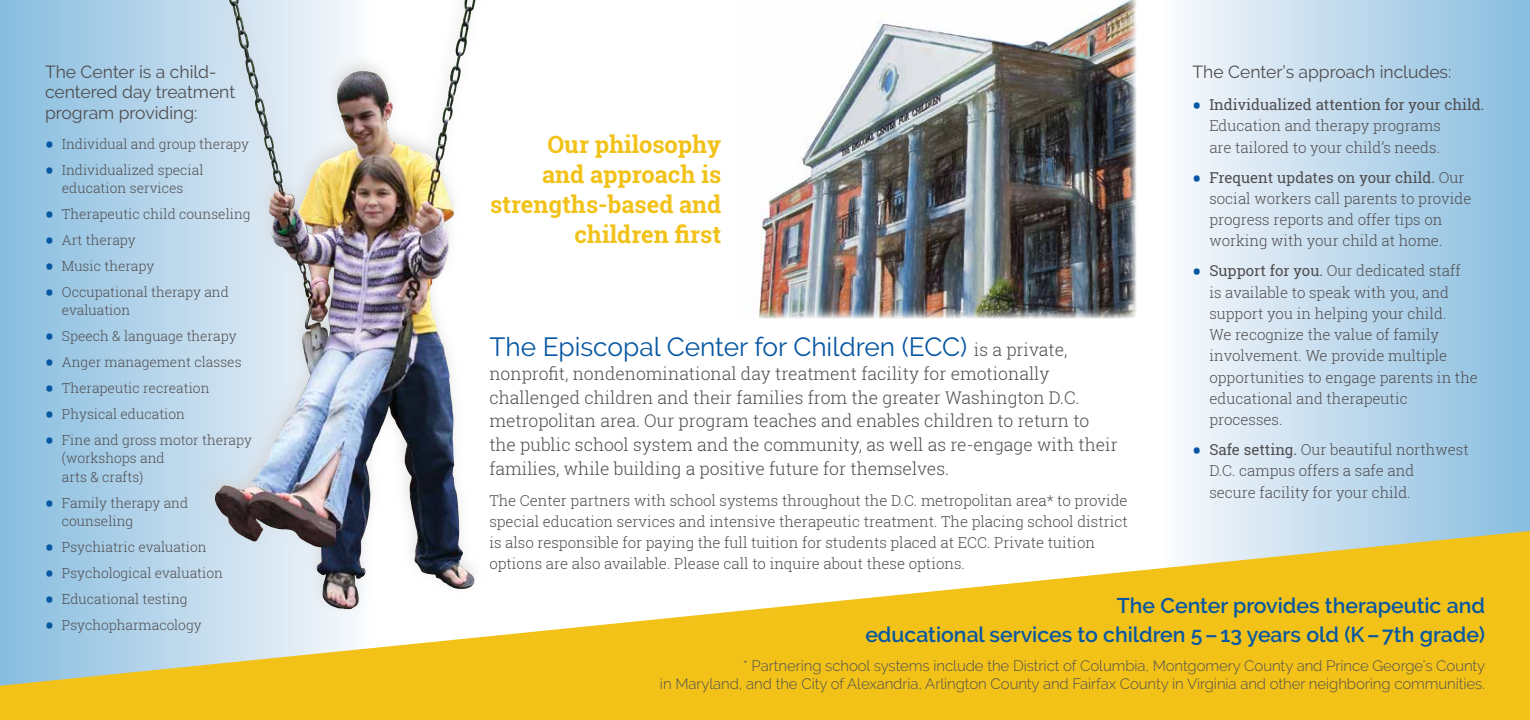
<style>
.page{position:relative;width:1530px;height:720px;background:#fff}
.page>*{position:absolute;margin:0;border:0;box-sizing:border-box;transform-origin:0 0}
.t1{font:26.25px "Raleway";color:#0857a2}
.t2{font:700 23.75px/30px "Roboto Slab";color:#f2c219;text-align:right}
.t3{font:600 21.25px/28.8px "Raleway";color:#0857a2;text-align:right}
.t4{font:300 17.5px/23.8px "Roboto Slab";color:#504e50}
.t5{font:17.5px/20.6px "Raleway";color:#504e50}
.t6{font:300 15px/21.2px "Roboto Slab";color:#504e50}
.t7{font:300 15px/17.5px "Raleway";letter-spacing:-.005em;color:#504e50;text-align:right}
.t8{font:300 13.75px/18.5px "Roboto Slab";color:#504e50}
.s1{font-weight:700;font-size:23.75px;color:#0857a2}
.s2{font-family:"Roboto Slab";font-weight:300;font-size:17.5px;color:#504e50}
.s3{font-weight:400}
</style>
<div class="page">
<svg style="left:0;top:0;width:201px;height:531px;background:#a5cce6"></svg>
<div style="left:1159px;top:0;width:371px;height:686px;background:linear-gradient(to right,#fcfbfd,#87bcdf)"></div>
<svg style="left:0;top:531px;width:1530px;height:189px;fill:#f2c219"></svg>
<img style="left:758px;top:0;width:378px;height:318px">
<div style="left:201px;top:0;width:285px;height:616px;background:#d4d4d3;opacity:.75"></div>
<img style="left:436px;top:0;width:37px;height:162px">
<p class="t5" style="left:45px;top:61px;width:192px">The Center is a child&shy;centered day treatment program providing:</p>
<p class="t8" style="left:45px;top:134px;width:206px"><span class="s1">•</span> Individual and group therapy</p>
<p class="t8" style="left:45px;top:160px;width:160px;text-align:center"><span class="s1">•</span> Individualized special education services</p>
<p class="t8" style="left:45px;top:204px;width:207px"><span class="s1">•</span> Therapeutic child counseling</p>
<p class="t8" style="left:45px;top:230px;width:92px"><span class="s1">•</span> Art therapy</p>
<p class="t8" style="left:45px;top:256px;width:111px"><span class="s1">•</span> Music therapy</p>
<p class="t8" style="left:62px;top:282px;width:169px;text-indent:-17px"><span class="s1">•</span> Occupational therapy and evaluation</p>
<p class="t8" style="left:45px;top:327px;width:193px"><span class="s1">•</span> Speech &amp; language therapy</p>
<p class="t8" style="left:45px;top:352px;width:198px"><span class="s1">•</span> Anger management classes</p>
<p class="t8" style="left:45px;top:378px;width:166px"><span class="s1">•</span> Therapeutic recreation</p>
<p class="t8" style="left:45px;top:404px;width:142px"><span class="s1">•</span> Physical education</p>
<p class="t8" style="left:62px;top:430px;width:192px;text-indent:-17px"><span class="s1">•</span> Fine and gross motor therapy (workshops and<br>arts &amp; crafts)</p>
<p class="t8" style="left:62px;top:493px;width:128px;text-indent:-17px"><span class="s1">•</span> Family therapy and counseling</p>
<p class="t8" style="left:45px;top:537px;width:163px"><span class="s1">•</span> Psychiatric evaluation</p>
<p class="t8" style="left:45px;top:563px;width:180px"><span class="s1">•</span> Psychological evaluation</p>
<p class="t8" style="left:45px;top:589px;width:144px"><span class="s1">•</span> Educational testing</p>
<p class="t8" style="left:45px;top:615px;width:158px"><span class="s1">•</span> Psychopharmacology</p>
<h2 class="t2" style="left:490px;top:129px;width:233px">Our philosophy<br>and approach is strengths‑based and children first</h2>
<h1 class="t1" style="left:489px;top:332px;width:580px">The Episcopal Center for Children (ECC) <span class="s2">is a private,</span></h1>
<p class="t4" style="left:489px;top:361px;width:630px">nonprofit, nondenominational day treatment facility for emotionally challenged children and their families from the greater Washington D.C. metropolitan area. Our program teaches and enables children to return to the public school system and the community, as well as re-engage with their families, while building a positive future for themselves.</p>
<p class="t6" style="left:489px;top:489px;width:640px">The Center partners with school systems throughout the D.C. metropolitan area* to provide special education services and intensive therapeutic treatment. The placing school district is also responsible for paying the full tuition for students placed at ECC. Private tuition options are also available. Please call to inquire about these options.</p>
<p class="t5" style="left:1192px;top:61px;width:260px">The Center’s approach includes:</p>
<p class="t6" style="left:1209px;top:94px;width:277px;text-indent:-17px"><span class="s1">•</span> <span class="s3">Individualized attention for your child.<br></span>Education and therapy programs<br>are tailored to your child’s needs.</p>
<p class="t6" style="left:1209px;top:166px;width:264px;text-indent:-17px"><span class="s1">•</span> <span class="s3">Frequent updates on your child.</span> Our social workers call parents to provide progress reports and offer tips on working with your child at home.</p>
<p class="t6" style="left:1209px;top:260px;width:270px;text-indent:-17px"><span class="s1">•</span> <span class="s3">Support for you.</span> Our dedicated staff<br>is available to speak with you, and support you in helping your child.<br>We recognize the value of family involvement. We provide multiple opportunities to engage parents in the educational and therapeutic processes.</p>
<p class="t6" style="left:1209px;top:439px;width:261px;text-indent:-17px"><span class="s1">•</span> <span class="s3">Safe setting.</span> Our beautiful northwest<br>D.C. campus offers a safe and<br>secure facility for your child.</p>
<h3 class="t3" style="left:865px;top:591px;width:621px">The Center provides therapeutic and<br>educational services to children 5–13 years old (K–7th grade)</h3>
<p class="t7" style="left:660px;top:657px;width:827px">* Partnering school systems include the District of Columbia, Montgomery County and Prince George’s County<br>in Maryland, and the City of Alexandria, Arlington County and Fairfax County in Virginia and other neighboring communities.</p>
</div>
